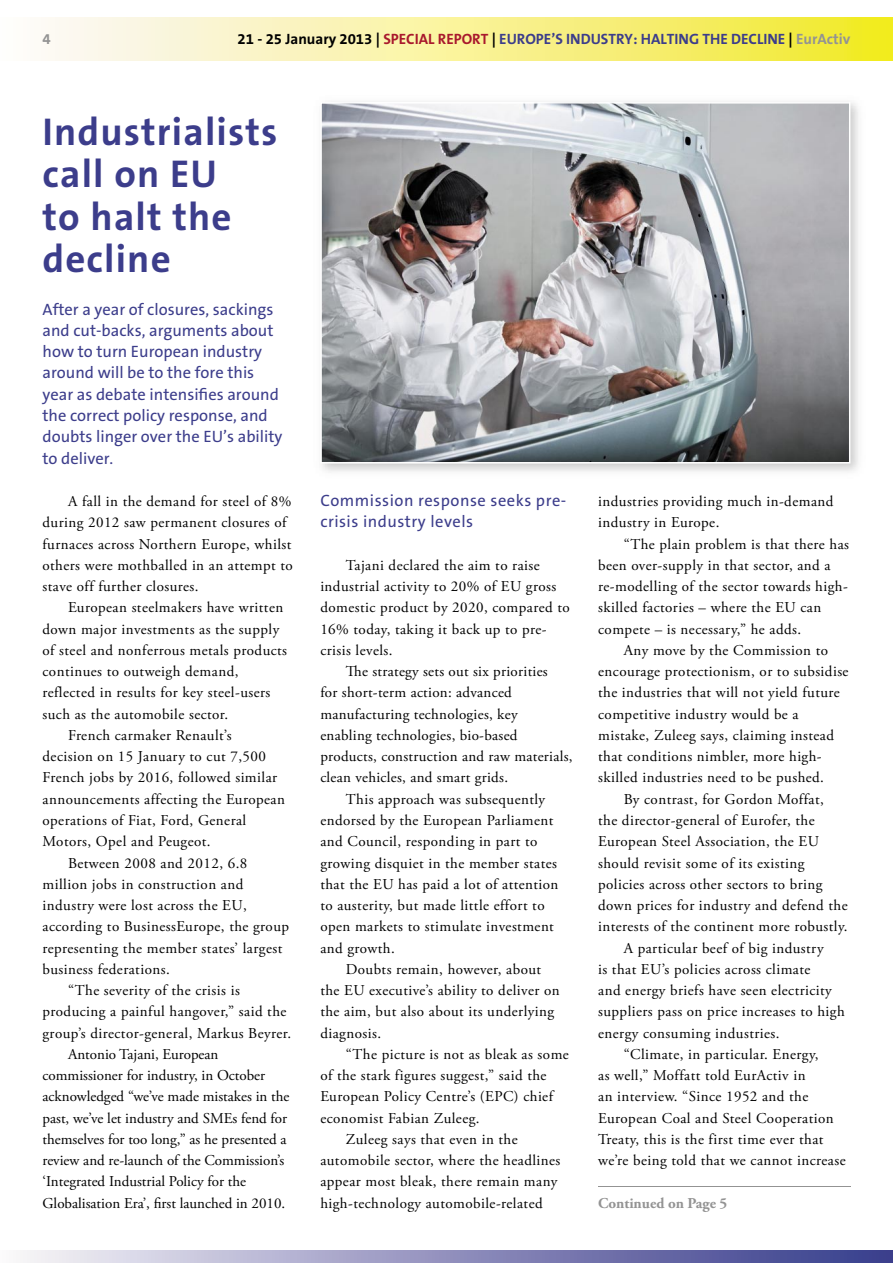
<style>
.page{position:relative;width:893px;height:1263px;background:#fff}
.page>*{position:absolute;margin:0;border:0;box-sizing:border-box;transform-origin:0 0}
.t1{font:700 39px/42.5px "The Sans B7";letter-spacing:.03em;color:#3c3d8b}
.t2{font:16.5px/21.3px "The Sans B5 Plain";color:#3c3d8b}
.t3{font:16.5px/21.3px "The Sans B5 Plain";letter-spacing:.03em;color:#3c3d8b}
.t4{font:15px/21.3px "Adobe Garamond Pro";letter-spacing:.03em;color:#000}
.t5{font:15px "Adobe Garamond Pro";color:#000}
.t6{font:700 15px "The Sans B7";color:#3c3d8b}
.t7{font:700 15px "Adobe Garamond Pro";color:#939393}
.t8{font:700 15px "The Sans B7";color:#939393}
.s1{color:#000}
.s2{color:#a9192d}
.s3{color:#939393}
</style>
<div class="page">
<svg style="left:45px;top:18px;width:848px;height:42px;background:#f7f195"></svg>
<svg style="left:23px;top:1250px;width:870px;height:13px;background:#9192be"></svg>
<hr style="left:598px;top:1186px;width:252px;height:1px;background:#939393">
<img style="left:322px;top:103px;width:536px;height:369px">
<img style="left:321px;top:102px;width:529px;height:361px">
<p class="t8" style="left:43px;top:31px;width:10px">4</p>
<p class="t6" style="left:238px;top:31px;width:614px"><span class="s1">21 - 25 January 2013 |</span> <span class="s2">SPECIAL REPORT</span> <span class="s1">|</span> EUROPE’S INDUSTRY: HALTING THE DECLINE <span class="s1">|</span> <span class="s3">EurActiv</span></p>
<h1 class="t1" style="left:43px;top:111px;width:236px">Industrialists call on EU<br>to halt the decline</h1>
<p class="t2" style="left:43px;top:299px;width:241px">After a year of closures, sackings and cut-backs, arguments about how to turn European industry around will be to the fore this year as debate intensifies around the correct policy response, and doubts linger over the EU’s ability to deliver.</p>
<p class="t4" style="left:43px;top:491px;width:252px;text-indent:26px">A fall in the demand for steel of 8% during 2012 saw permanent closures of furnaces across Northern Europe, whilst others were mothballed in an attempt to stave off further closures.</p>
<p class="t4" style="left:68px;top:597px;width:217px">European steelmakers have written</p>
<p class="t4" style="left:43px;top:619px;width:238px">down major investments as the supply</p>
<p class="t4" style="left:43px;top:640px;width:246px">of steel and nonferrous metals products</p>
<p class="t4" style="left:43px;top:661px;width:198px">continues to outweigh demand,</p>
<p class="t4" style="left:43px;top:682px;width:229px">reflected in results for key steel-users</p>
<p class="t4" style="left:43px;top:704px;width:187px">such as the automobile sector.</p>
<p class="t4" style="left:68px;top:725px;width:165px">French carmaker Renault’s</p>
<p class="t4" style="left:43px;top:746px;width:225px">decision on 15 January to cut 7,500</p>
<p class="t4" style="left:43px;top:767px;width:236px">French jobs by 2016, followed similar</p>
<p class="t4" style="left:43px;top:789px;width:244px">announcements affecting the European</p>
<p class="t4" style="left:43px;top:810px;width:205px">operations of Fiat, Ford, General</p>
<p class="t4" style="left:43px;top:831px;width:170px">Motors, Opel and Peugeot.</p>
<p class="t4" style="left:68px;top:853px;width:181px">Between 2008 and 2012, 6.8</p>
<p class="t4" style="left:43px;top:874px;width:202px">million jobs in construction and</p>
<p class="t4" style="left:43px;top:895px;width:206px">industry were lost across the EU,</p>
<p class="t4" style="left:43px;top:916px;width:248px">according to BusinessEurope, the group</p>
<p class="t4" style="left:43px;top:938px;width:241px">representing the member states’ largest</p>
<p class="t4" style="left:43px;top:959px;width:129px">business federations.</p>
<p class="t4" style="left:68px;top:980px;width:173px">“The severity of the crisis is</p>
<p class="t4" style="left:43px;top:1001px;width:245px">producing a painful hangover,” said the</p>
<p class="t4" style="left:43px;top:1023px;width:250px">group’s director-general, Markus Beyrer.</p>
<p class="t5" style="left:68px;top:1045px;width:152px">Antonio Tajani, European</p>
<p class="t5" style="left:43px;top:1066px;width:224px">commissioner for industry, in October</p>
<p class="t5" style="left:43px;top:1088px;width:248px">acknowledged “we’ve made mistakes in the</p>
<p class="t5" style="left:43px;top:1109px;width:246px">past, we’ve let industry and SMEs fend for</p>
<p class="t5" style="left:43px;top:1130px;width:246px">themselves for too long,” as he presented a</p>
<p class="t5" style="left:43px;top:1151px;width:243px">review and re-launch of the Commission’s</p>
<p class="t5" style="left:43px;top:1173px;width:205px">‘Integrated Industrial Policy for the</p>
<p class="t5" style="left:43px;top:1194px;width:244px">Globalisation Era’, first launched in 2010.</p>
<p class="t3" style="left:320px;top:490px;width:247px">Commission response seeks pre&shy;crisis industry levels</p>
<p class="t4" style="left:320px;top:555px;width:251px;text-indent:26px">Tajani declared the aim to raise industrial activity to 20% of EU gross domestic product by 2020, compared to<br>16% today, taking it back up to pre&shy;crisis levels.</p>
<p class="t4" style="left:346px;top:661px;width:203px">The strategy sets out six priorities</p>
<p class="t4" style="left:320px;top:682px;width:193px">for short-term action: advanced</p>
<p class="t4" style="left:320px;top:704px;width:199px">manufacturing technologies, key</p>
<p class="t4" style="left:320px;top:725px;width:199px">enabling technologies, bio-based</p>
<p class="t4" style="left:320px;top:746px;width:254px">products, construction and raw materials,</p>
<p class="t4" style="left:320px;top:767px;width:189px">clean vehicles, and smart grids.</p>
<p class="t4" style="left:346px;top:789px;width:201px">This approach was subsequently</p>
<p class="t4" style="left:320px;top:810px;width:235px">endorsed by the European Parliament</p>
<p class="t4" style="left:320px;top:831px;width:219px">and Council, responding in part to</p>
<p class="t4" style="left:320px;top:853px;width:238px">growing disquiet in the member states</p>
<p class="t4" style="left:320px;top:874px;width:240px">that the EU has paid a lot of attention</p>
<p class="t4" style="left:320px;top:895px;width:226px">to austerity, but made little effort to</p>
<p class="t4" style="left:320px;top:916px;width:235px">open markets to stimulate investment</p>
<p class="t4" style="left:320px;top:938px;width:76px">and growth.</p>
<p class="t4" style="left:346px;top:959px;width:197px">Doubts remain, however, about</p>
<p class="t4" style="left:320px;top:980px;width:241px">the EU executive’s ability to deliver on</p>
<p class="t4" style="left:320px;top:1001px;width:235px">the aim, but also about its underlying</p>
<p class="t4" style="left:320px;top:1023px;width:62px">diagnosis.</p>
<p class="t4" style="left:346px;top:1044px;width:225px">“The picture is not as bleak as some</p>
<p class="t4" style="left:320px;top:1065px;width:228px">of the stark figures suggest,” said the</p>
<p class="t4" style="left:320px;top:1086px;width:234px">European Policy Centre’s (EPC) chief</p>
<p class="t4" style="left:320px;top:1108px;width:161px">economist Fabian Zuleeg.</p>
<p class="t4" style="left:346px;top:1129px;width:173px">Zuleeg says that even in the</p>
<p class="t4" style="left:320px;top:1150px;width:242px">automobile sector, where the headlines</p>
<p class="t4" style="left:320px;top:1171px;width:239px">appear most bleak, there remain many</p>
<p class="t4" style="left:320px;top:1193px;width:224px">high-technology automobile-related</p>
<p class="t4" style="left:598px;top:491px;width:237px">industries providing much in-demand industry in Europe.</p>
<p class="t4" style="left:598px;top:534px;width:252px;text-indent:26px">“The plain problem is that there has been over-supply in that sector, and a re-modelling of the sector towards high&shy;skilled factories – where the EU can compete – is necessary,” he adds.</p>
<p class="t4" style="left:624px;top:640px;width:206px">Any move by the Commission to</p>
<p class="t4" style="left:598px;top:661px;width:252px">encourage protectionism, or to subsidise</p>
<p class="t4" style="left:598px;top:682px;width:243px">the industries that will not yield future</p>
<p class="t4" style="left:598px;top:704px;width:202px">competitive industry would be a</p>
<p class="t4" style="left:598px;top:725px;width:237px">mistake, Zuleeg says, claiming instead</p>
<p class="t4" style="left:598px;top:746px;width:225px">that conditions nimbler, more high-</p>
<p class="t4" style="left:598px;top:767px;width:227px">skilled industries need to be pushed.</p>
<p class="t4" style="left:624px;top:789px;width:202px">By contrast, for Gordon Moffat,</p>
<p class="t4" style="left:598px;top:810px;width:218px">the director-general of Eurofer, the</p>
<p class="t4" style="left:598px;top:831px;width:222px">European Steel Association, the EU</p>
<p class="t4" style="left:598px;top:853px;width:208px">should revisit some of its existing</p>
<p class="t4" style="left:598px;top:874px;width:226px">policies across other sectors to bring</p>
<p class="t4" style="left:598px;top:895px;width:251px">down prices for industry and defend the</p>
<p class="t4" style="left:598px;top:916px;width:251px">interests of the continent more robustly.</p>
<p class="t4" style="left:624px;top:938px;width:201px">A particular beef of big industry</p>
<p class="t4" style="left:598px;top:959px;width:214px">is that EU’s policies across climate</p>
<p class="t4" style="left:598px;top:980px;width:235px">and energy briefs have seen electricity</p>
<p class="t4" style="left:598px;top:1001px;width:248px">suppliers pass on price increases to high</p>
<p class="t4" style="left:598px;top:1023px;width:183px">energy consuming industries.</p>
<p class="t4" style="left:624px;top:1044px;width:196px">“Climate, in particular. Energy,</p>
<p class="t4" style="left:598px;top:1065px;width:209px">as well,” Moffatt told EurActiv in</p>
<p class="t4" style="left:598px;top:1086px;width:212px">an interview. “Since 1952 and the</p>
<p class="t4" style="left:598px;top:1108px;width:237px">European Coal and Steel Cooperation</p>
<p class="t4" style="left:598px;top:1129px;width:227px">Treaty, this is the first time ever that</p>
<p class="t4" style="left:598px;top:1150px;width:249px">we’re being told that we cannot increase</p>
<p class="t7" style="left:598px;top:1194px;width:131px">Continued on Page 5</p>
</div>
